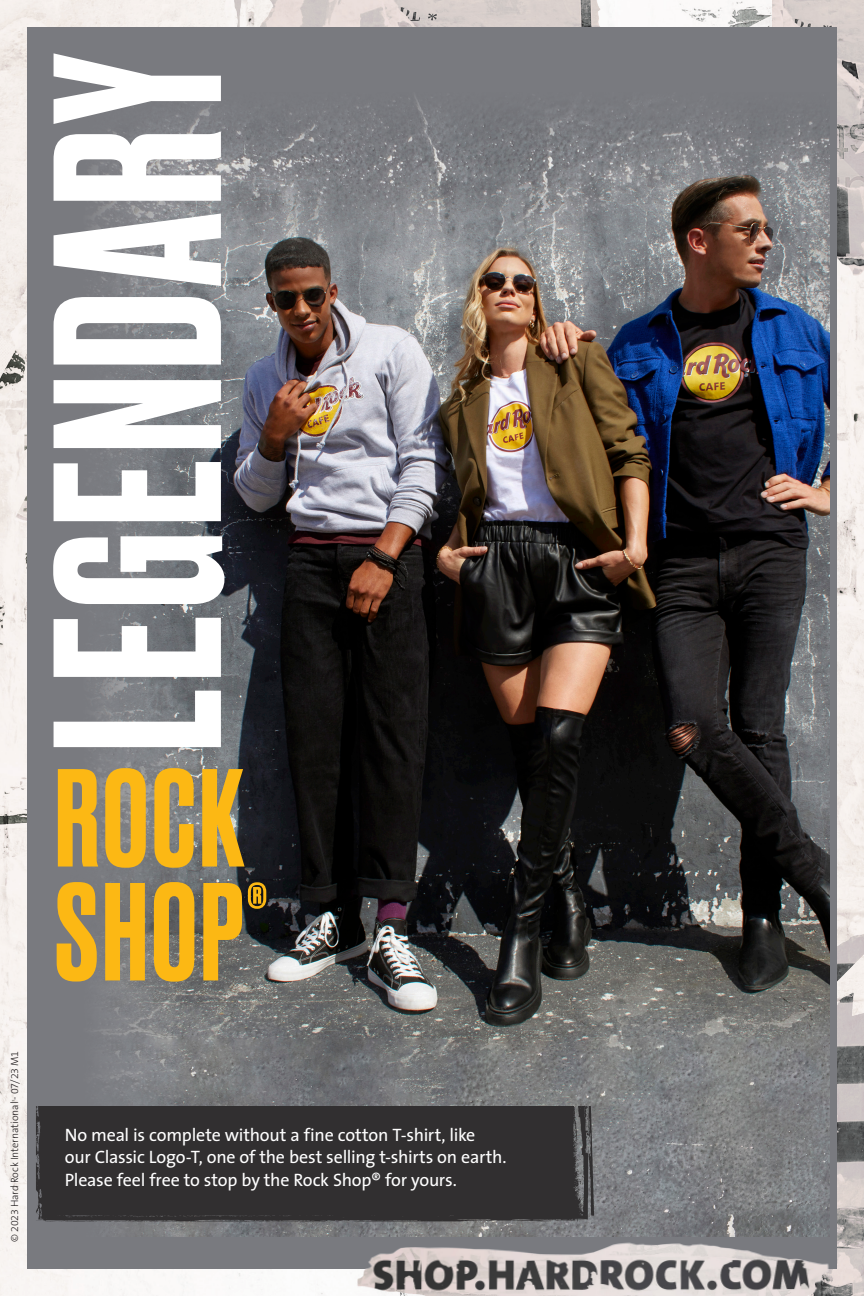
<style>
.page{position:relative;width:864px;height:1296px;background:#fff}
.page>*{position:absolute;margin:0;border:0;box-sizing:border-box;transform-origin:0 0}
.t1{font:500 225px "Druk";letter-spacing:.03em;color:#fff}
.t2{font:500 130.95px/114px "Druk";letter-spacing:.025em;color:#fcb814}
.t3{font:18px/22.5px "The Sans Cafe Plain";letter-spacing:-.01em;color:#fff}
.t4{font:300 10.5px "The Sans B3";letter-spacing:-.01em;color:#231f20}
</style>
<div class="page">
<img style="left:0;top:0;width:864px;height:1296px">
<img style="left:197px;top:0;width:453px;height:27px">
<img style="left:837px;top:875px;width:27px;height:421px">
<img style="left:343px;top:1208px;width:500px;height:88px">
<img style="left:784px;top:0;width:80px;height:526px">
<div style="left:27px;top:27px;width:810px;height:1242px;background:#797a7f"></div>
<img style="left:70px;top:97px;width:759px;height:1139px">
<img style="left:22px;top:1107px;width:584px;height:129px">
<p class="t4" style="left:9px;top:1242px;width:193px;rotate:-90deg">© 2023 Hard Rock International - 07/23 M1</p>
<p class="t1" style="left:-16px;top:752px;width:701px;rotate:-90deg">LEGENDARY</p>
<p class="t2" style="left:55px;top:755px;width:214px">ROCK<br>SHOP<sup>®</sup></p>
<p class="t3" style="left:65px;top:1124px;width:443px">No meal is complete without a fine cotton T-shirt, like<br>our Classic Logo-T, one of the best selling t-shirts on earth.<br>Please feel free to stop by the Rock Shop® for yours.</p>
</div>
